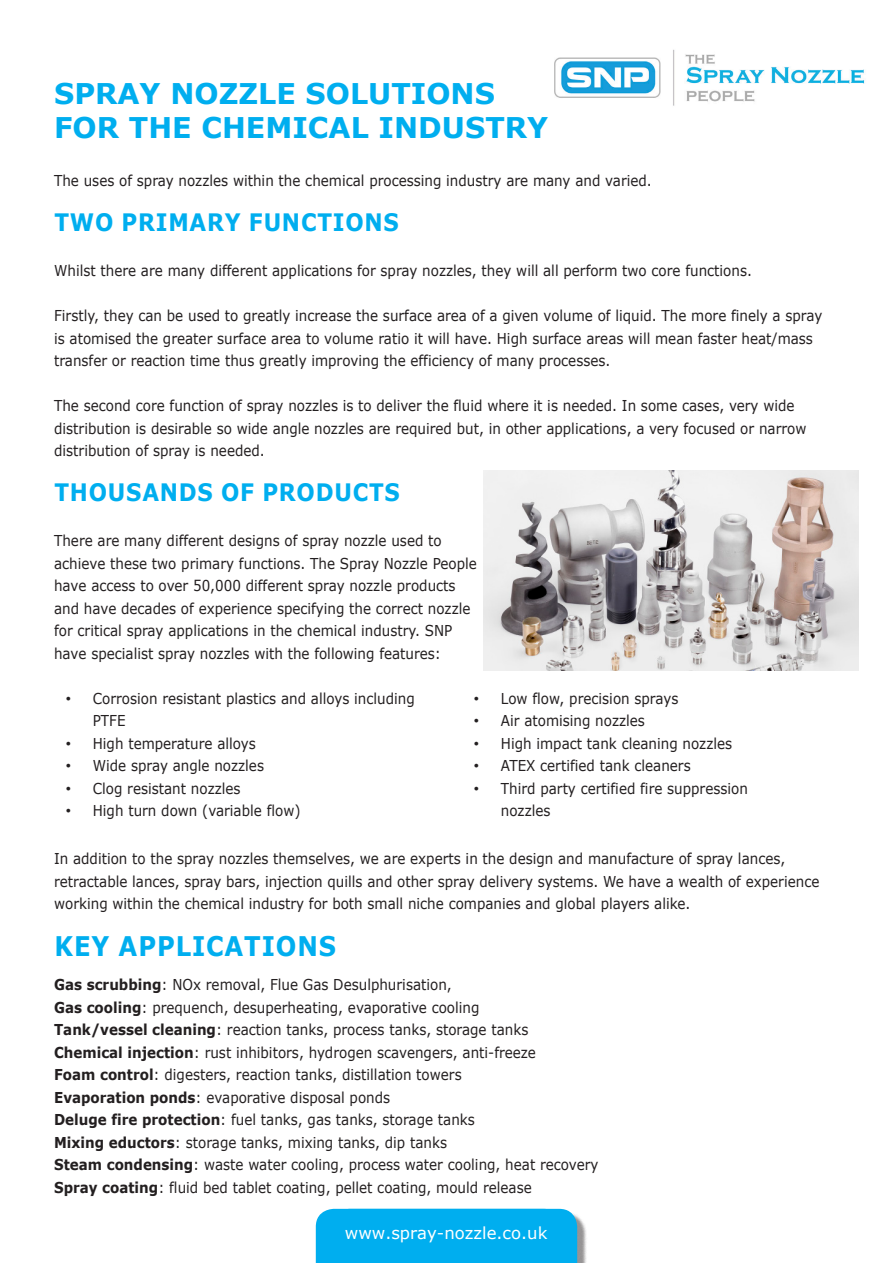
<style>
.page{position:relative;width:893px;height:1263px;background:#fff}
.page>*{position:absolute;margin:0;border:0;box-sizing:border-box;transform-origin:0 0}
.t1{font:700 28.5px/34.2px "Verdana";color:#00aeef}
.t2{font:700 27px "Verdana";letter-spacing:.035em;color:#00aeef;scale:.9 1}
.t3{font:700 24px "Verdana";letter-spacing:.035em;color:#00aeef;scale:.9 1}
.t4{font:16.5px "Verdana";color:#fff}
.t5{font:15px/22.5px "Verdana";color:#231f20;scale:.9 1}
.s1{font-family:"Arial"}
.s2{font-weight:700}
</style>
<div class="page">
<div style="left:319px;top:1212px;width:268px;height:51px;background:#231f20;opacity:.49"></div>
<div style="left:316px;top:1209px;width:261px;height:54px;background:#00aeef"></div>
<img style="left:554px;top:49px;width:311px;height:57px">
<img style="left:483px;top:471px;width:376px;height:199px">
<p class="t1" style="left:54px;top:76px;width:495px">SPRAY NOZZLE SOLUTIONS<br>FOR THE CHEMICAL INDUSTRY</p>
<p class="t5" style="left:54px;top:169px;width:666px">The uses of spray nozzles within the chemical processing industry are many and varied.</p>
<p class="t3" style="left:54px;top:205px;width:384px">TWO PRIMARY FUNCTIONS</p>
<p class="t5" style="left:54px;top:259px;width:777px">Whilst there are many different applications for spray nozzles, they will all perform two core functions.</p>
<p class="t5" style="left:54px;top:304px;width:855px">Firstly, they can be used to greatly increase the surface area of a given volume of liquid. The more finely a spray is atomised the greater surface area to volume ratio it will have. High surface areas will mean faster heat/mass transfer or reaction time thus greatly improving the efficiency of many processes.</p>
<p class="t5" style="left:54px;top:394px;width:837px">The second core function of spray nozzles is to deliver the fluid where it is needed. In some cases, very wide distribution is desirable so wide angle nozzles are required but, in other applications, a very focused or narrow distribution of spray is needed.</p>
<p class="t3" style="left:54px;top:475px;width:385px">THOUSANDS OF PRODUCTS</p>
<p class="t5" style="left:54px;top:529px;width:471px">There are many different designs of spray nozzle used to achieve these two primary functions. The Spray Nozzle People have access to over 50,000 different spray nozzle products and have decades of experience specifying the correct nozzle for critical spray applications in the chemical industry. SNP have specialist spray nozzles with the following features:</p>
<p class="t5" style="left:93px;top:687px;width:359px;text-indent:-27px"><span class="s1">•</span> Corrosion resistant plastics and alloys including<br>PTFE</p>
<p class="t5" style="left:66px;top:732px;width:213px"><span class="s1">•</span> High temperature alloys</p>
<p class="t5" style="left:66px;top:754px;width:222px"><span class="s1">•</span> Wide spray angle nozzles</p>
<p class="t5" style="left:66px;top:777px;width:196px"><span class="s1">•</span> Clog resistant nozzles</p>
<p class="t5" style="left:66px;top:799px;width:262px"><span class="s1">•</span> High turn down (variable flow)</p>
<p class="t5" style="left:474px;top:687px;width:229px"><span class="s1">•</span> Low flow, precision sprays</p>
<p class="t5" style="left:474px;top:709px;width:192px"><span class="s1">•</span> Air atomising nozzles</p>
<p class="t5" style="left:474px;top:732px;width:288px"><span class="s1">•</span> High impact tank cleaning nozzles</p>
<p class="t5" style="left:474px;top:754px;width:242px"><span class="s1">•</span> ATEX certified tank cleaners</p>
<p class="t5" style="left:501px;top:777px;width:276px;text-indent:-27px"><span class="s1">•</span> Third party certified fire suppression nozzles</p>
<p class="t5" style="left:54px;top:847px;width:852px">In addition to the spray nozzles themselves, we are experts in the design and manufacture of spray lances, retractable lances, spray bars, injection quills and other spray delivery systems. We have a wealth of experience working within the chemical industry for both small niche companies and global players alike.</p>
<p class="t2" style="left:55px;top:927px;width:314px">KEY APPLICATIONS</p>
<p class="t5" style="left:54px;top:973px;width:443px"><span class="s2">Gas scrubbing</span>: NOx removal, Flue Gas Desulphurisation,</p>
<p class="t5" style="left:54px;top:996px;width:474px"><span class="s2">Gas cooling</span>: prequench, desuperheating, evaporative cooling</p>
<p class="t5" style="left:54px;top:1018px;width:528px"><span class="s2">Tank/vessel cleaning</span>: reaction tanks, process tanks, storage tanks</p>
<p class="t5" style="left:54px;top:1041px;width:537px"><span class="s2">Chemical injection</span>: rust inhibitors, hydrogen scavengers, anti-freeze</p>
<p class="t5" style="left:54px;top:1063px;width:454px"><span class="s2">Foam control</span>: digesters, reaction tanks, distillation towers</p>
<p class="t5" style="left:54px;top:1086px;width:375px"><span class="s2">Evaporation ponds</span>: evaporative disposal ponds</p>
<p class="t5" style="left:54px;top:1108px;width:469px"><span class="s2">Deluge fire protection</span>: fuel tanks, gas tanks, storage tanks</p>
<p class="t5" style="left:54px;top:1131px;width:438px"><span class="s2">Mixing eductors</span>: storage tanks, mixing tanks, dip tanks</p>
<p class="t5" style="left:54px;top:1153px;width:606px"><span class="s2">Steam condensing</span>: waste water cooling, process water cooling, heat recovery</p>
<p class="t5" style="left:54px;top:1176px;width:532px"><span class="s2">Spray coating</span>: fluid bed tablet coating, pellet coating, mould release</p>
<p class="t4" style="left:345px;top:1222px;width:204px">www.spray-nozzle.co.uk</p>
</div>
